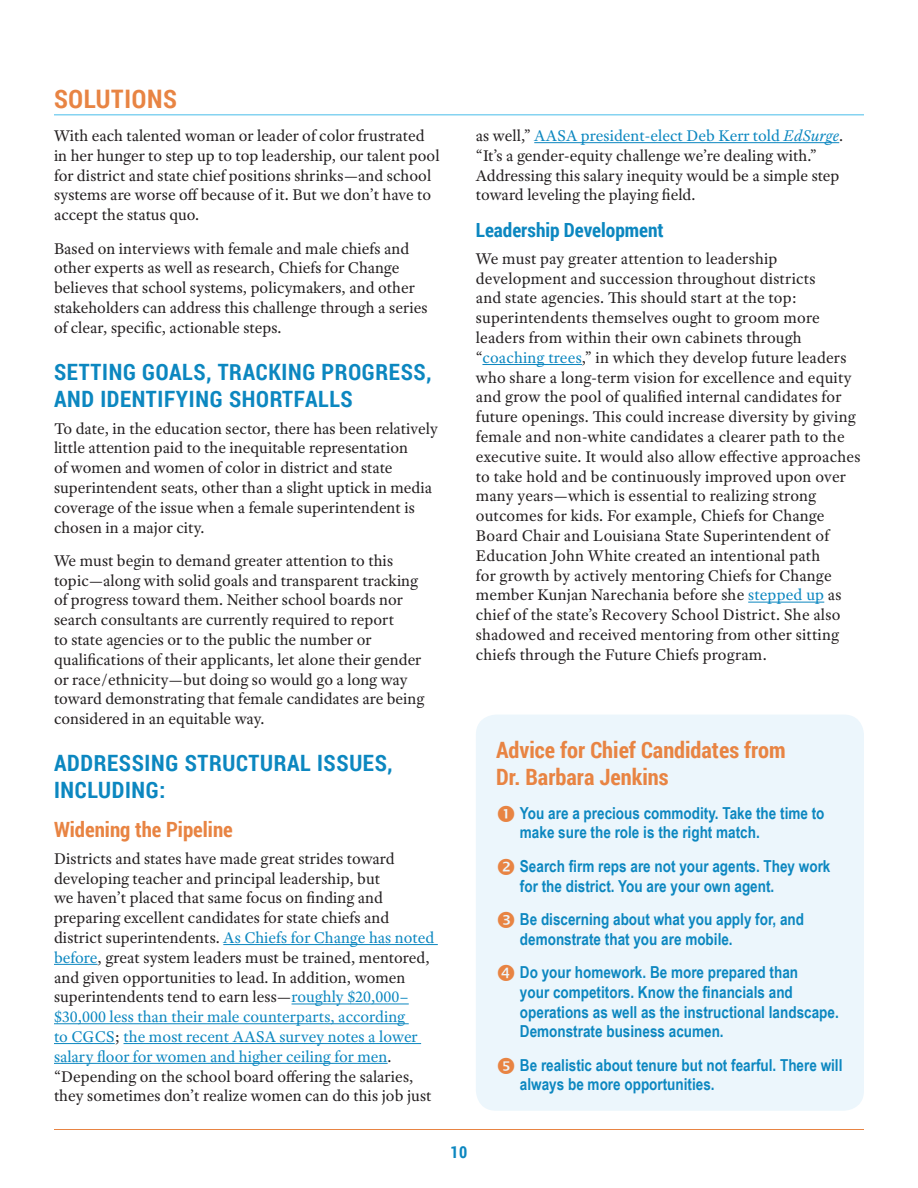
<style>
.page{position:relative;width:918px;height:1188px;background:#fff}
.page>*{position:absolute;margin:0;border:0;box-sizing:border-box;transform-origin:0 0}
.Heading{font:700 25.5px "Roboto Condensed";letter-spacing:.03em;color:#e88443}
.Subheading{font:700 22.5px/27px "Roboto Condensed";letter-spacing:.03em;color:#0c87c0}
.Callout_Heading{font:700 22.5px/27px "Roboto Condensed";color:#e88443}
.subsub{font:700 21px "Roboto Condensed";color:#e88443}
.subsubsub{font:700 19.5px "Roboto Condensed";color:#0c87c0}
.body{font:16.5px/19.8px "Adobe Text Pro";letter-spacing:.005em;color:#231f20}
.Callout_Body{font:700 16.5px/19.8px "Arial Narrow";color:#0c87c0}
.Subheading-2{font:700 16.5px "Roboto Condensed";color:#0c87c0}
.s1{color:#0c87c0}
.s2{font-style:italic;color:#0c87c0}
</style>
<div class="page">
<hr style="left:54px;top:114px;width:810px;height:1px;background:#48bdea">
<hr style="left:223px;top:944px;width:215px;height:1px;background:#0c87c0">
<hr style="left:54px;top:964px;width:44px;height:1px;background:#0c87c0">
<hr style="left:292px;top:1004px;width:117px;height:1px;background:#0c87c0">
<hr style="left:54px;top:1023px;width:355px;height:1px;background:#0c87c0">
<hr style="left:54px;top:1043px;width:61px;height:1px;background:#0c87c0">
<hr style="left:124px;top:1043px;width:297px;height:1px;background:#0c87c0">
<hr style="left:54px;top:1063px;width:334px;height:1px;background:#0c87c0">
<hr style="left:534px;top:142px;width:305px;height:1px;background:#0c87c0">
<hr style="left:482px;top:364px;width:100px;height:1px;background:#0c87c0">
<hr style="left:748px;top:602px;width:76px;height:1px;background:#0c87c0">
<hr style="left:54px;top:1129px;width:810px;height:1px;background:#e88443">
<div style="left:476px;top:715px;width:388px;height:396px;background:#ecf6fc;border-radius:20px"></div>
<p class="Heading" style="left:54px;top:81px;width:125px">SOLUTIONS</p>
<p class="body" style="left:54px;top:126px;width:387px">With each talented woman or leader of color frustrated in her hunger to step up to top leadership, our talent pool for district and state chief positions shrinks—and school systems are worse off because of it. But we don’t have to accept the status quo.</p>
<p class="body" style="left:54px;top:238px;width:375px">Based on interviews with female and male chiefs and other experts as well as research, Chiefs for Change believes that school systems, policymakers, and other stakeholders can address this challenge through a series of clear, specific, actionable steps.</p>
<p class="Subheading" style="left:54px;top:358px;width:379px">SETTING GOALS, TRACKING PROGRESS,<br>AND IDENTIFYING SHORTFALLS</p>
<p class="body" style="left:54px;top:418px;width:386px">To date, in the education sector, there has been relatively little attention paid to the inequitable representation<br>of women and women of color in district and state superintendent seats, other than a slight uptick in media coverage of the issue when a female superintendent is chosen in a major city.</p>
<p class="body" style="left:54px;top:550px;width:372px">We must begin to demand greater attention to this topic—along with solid goals and transparent tracking of progress toward them. Neither school boards nor search consultants are currently required to report<br>to state agencies or to the public the number or qualifications of their applicants, let alone their gender or race/ethnicity—but doing so would go a long way toward demonstrating that female candidates are being considered in an equitable way.</p>
<p class="Subheading" style="left:54px;top:749px;width:340px">ADDRESSING STRUCTURAL ISSUES,<br>INCLUDING:</p>
<p class="subsub" style="left:54px;top:815px;width:180px">Widening the Pipeline</p>
<p class="body" style="left:54px;top:848px;width:382px">Districts and states have made great strides toward developing teacher and principal leadership, but<br>we haven’t placed that same focus on finding and preparing excellent candidates for state chiefs and district superintendents. <span class="s1">As Chiefs for Change has noted before</span>, great system leaders must be trained, mentored, and given opportunities to lead. In addition, women superintendents tend to earn less—<span class="s1">roughly $20,000– $30,000 less than their male counterparts, according<br>to CGCS</span>; <span class="s1">the most recent AASA survey notes a lower salary floor for women and higher ceiling for men</span>. “Depending on the school board offering the salaries, they sometimes don’t realize women can do this job just</p>
<p class="body" style="left:476px;top:126px;width:369px">as well,” <span class="s1">AASA president-elect Deb Kerr told</span> <span class="s2">EdSurge</span>. “It’s a gender-equity challenge we’re dealing with.” Addressing this salary inequity would be a simple step toward leveling the playing field.</p>
<p class="subsubsub" style="left:476px;top:217px;width:189px">Leadership Development</p>
<p class="body" style="left:476px;top:248px;width:386px">We must pay greater attention to leadership development and succession throughout districts<br>and state agencies. This should start at the top: superintendents themselves ought to groom more leaders from within their own cabinets through “<span class="s1">coaching trees</span>,” in which they develop future leaders who share a long-term vision for excellence and equity and grow the pool of qualified internal candidates for future openings. This could increase diversity by giving female and non-white candidates a clearer path to the executive suite. It would also allow effective approaches to take hold and be continuously improved upon over many years—which is essential to realizing strong outcomes for kids. For example, Chiefs for Change Board Chair and Louisiana State Superintendent of Education John White created an intentional path<br>for growth by actively mentoring Chiefs for Change member Kunjan Narechania before she <span class="s1">stepped up</span> as chief of the state’s Recovery School District. She also shadowed and received mentoring from other sitting chiefs through the Future Chiefs program.</p>
<p class="Callout_Heading" style="left:496px;top:736px;width:291px">Advice for Chief Candidates from<br>Dr. Barbara Jenkins</p>
<p class="Callout_Body" style="left:520px;top:802px;width:306px">You are a precious commodity. Take the time to make sure the role is the right match.</p>
<p class="Callout_Body" style="left:520px;top:855px;width:312px">Search firm reps are not your agents. They work for the district. You are your own agent.</p>
<p class="Callout_Body" style="left:520px;top:908px;width:286px">Be discerning about what you apply for, and demonstrate that you are mobile.</p>
<p class="Callout_Body" style="left:520px;top:961px;width:320px">Do your homework. Be more prepared than<br>your competitors. Know the financials and operations as well as the instructional landscape.<br>Demonstrate business acumen.</p>
<p class="Callout_Body" style="left:520px;top:1054px;width:324px">Be realistic about tenure but not fearful. There will always be more opportunities.</p>
<p class="Subheading-2" style="left:451px;top:1140px;width:18px">10</p>
</div>
